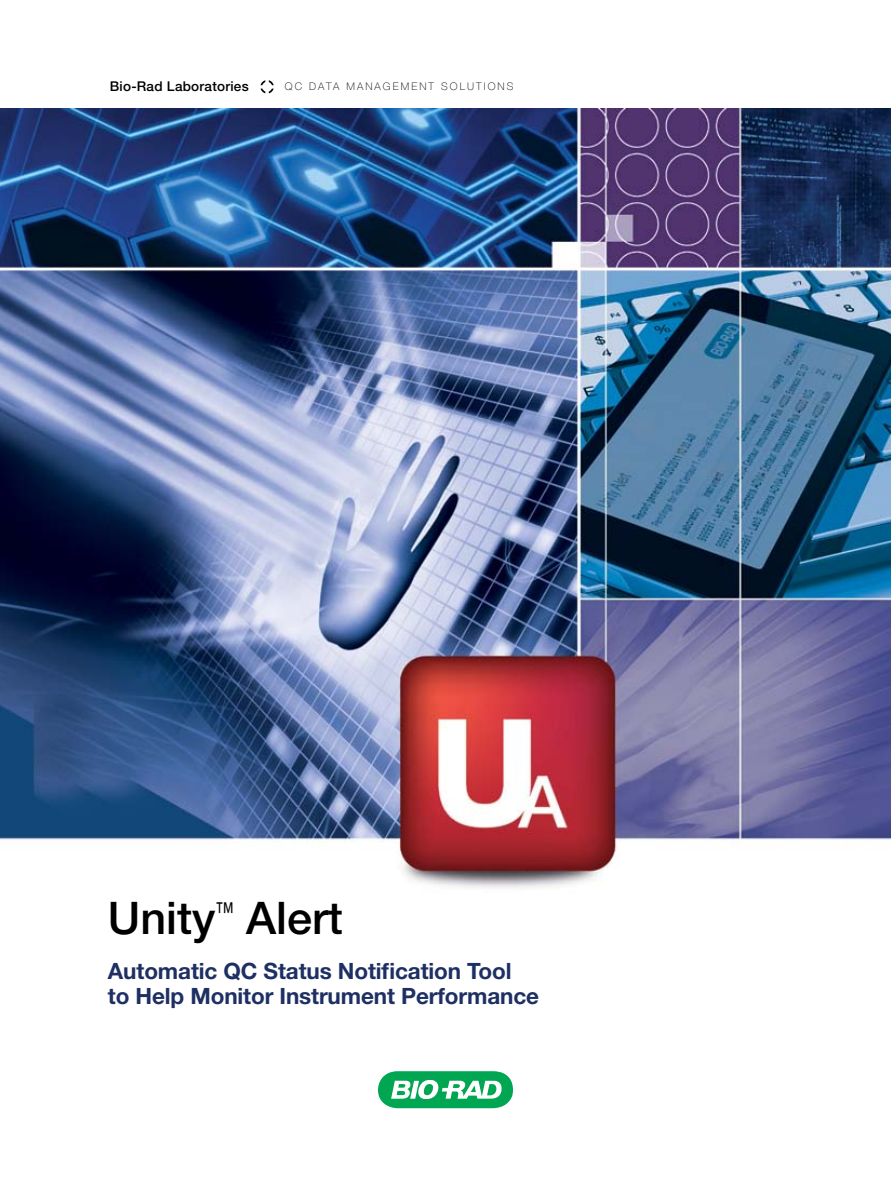
<style>
.page{position:relative;width:891px;height:1188px;background:#fff}
.page>*{position:absolute;margin:0;border:0;box-sizing:border-box;transform-origin:0 0}
.t1{font:500 45px "Helvetica Neue LT Pro";color:#000}
.t2{font:700 22.5px/25.5px "Helvetica Neue LT Pro";letter-spacing:-.005em;color:#1e3063}
.t3{font:500 13.5px "Helvetica Neue LT Pro";letter-spacing:.02em;color:#000}
.t4{font:100 10.5px "Helvetica Neue LT Pro";letter-spacing:.2em;color:#000}
</style>
<div class="page">
<img style="left:0;top:108px;width:891px;height:780px">
<svg style="left:261px;top:80px;width:13px;height:13px"></svg>
<svg style="left:378px;top:1071px;width:135px;height:37px"></svg>
<p class="t3" style="left:110px;top:78px;width:140px">Bio-Rad Laboratories</p>
<p class="t4" style="left:285px;top:80px;width:229px">QC DATA MANAGEM ENT SOLUTIONS</p>
<h1 class="t1" style="left:108px;top:891px;width:236px">Unity<sup>™</sup> Alert</h1>
<p class="t2" style="left:108px;top:957px;width:433px">Automatic QC Status Notification Tool<br>to Help Monitor Instrument Performance</p>
</div>
